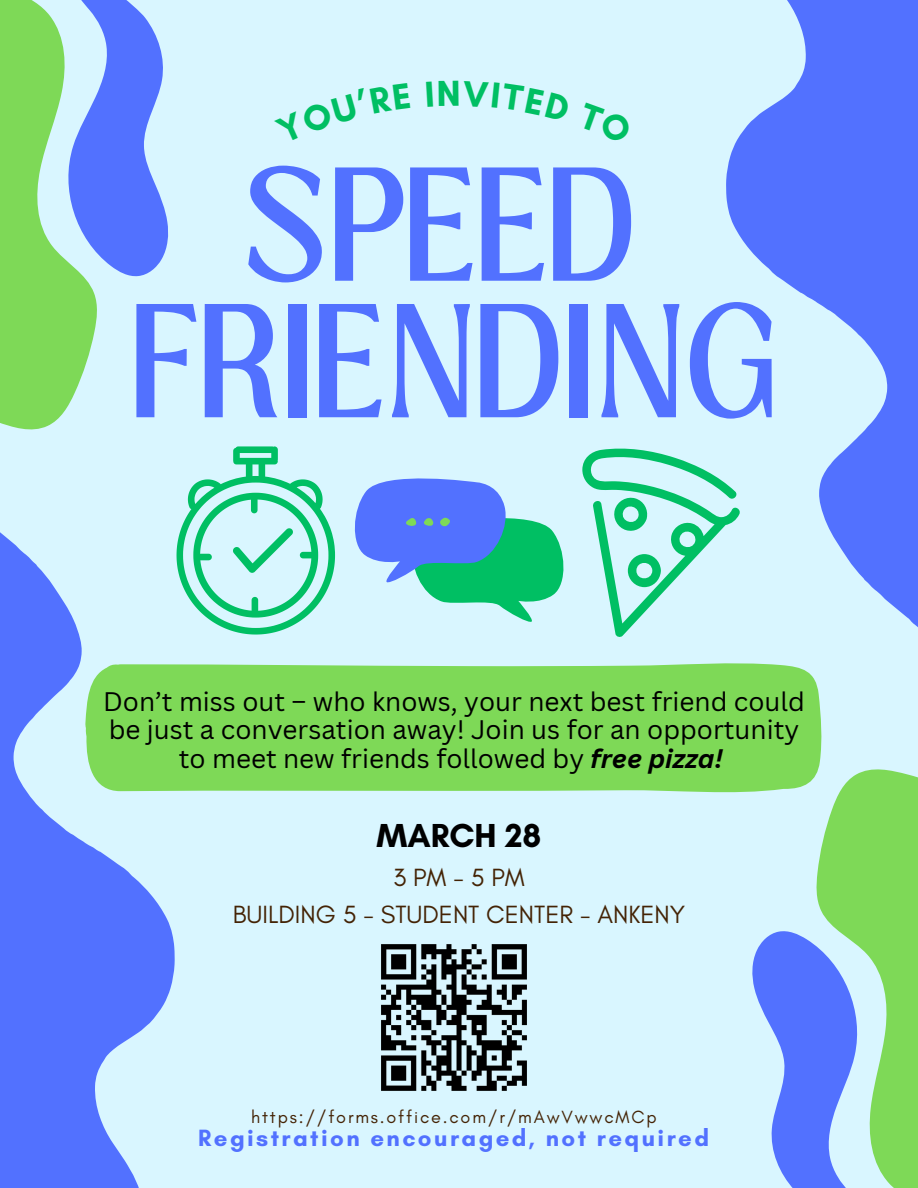
<style>
.page{position:relative;width:918px;height:1188px;background:#d9f6ff}
.page>*{position:absolute;margin:0;border:0;box-sizing:border-box;transform-origin:0 0}
.t1{font:124.2px/136.5px "Loubag";color:#5271ff;text-align:center}
.t2{font:700 33.9px "Glacial Indifference";color:#000}
.t3{font:26.1px/28.8px "Canva Sans";color:#000;text-align:center}
.t4{font:25.35px/36.6px "Glacial Indifference";color:#442305;text-align:center}
.t5{font:700 24px "Glacial Indifference";letter-spacing:.1em;color:#5271ff}
.t6{font:18px "Glacial Indifference";letter-spacing:.1em;color:#442305}
.s1{font-weight:700;font-style:italic}
</style>
<div class="page">
<svg style="left:0;top:532px;width:175px;height:656px;fill:#5271ff"></svg>
<svg style="left:726px;top:0;width:192px;height:627px;fill:#5271ff"></svg>
<svg style="left:0;top:288px;width:97px;height:142px;fill:#7ed957"></svg>
<svg style="left:0;top:0;width:169px;height:288px"></svg>
<svg style="left:816px;top:769px;width:102px;height:152px;background:#88dc6b"></svg>
<svg style="left:752px;top:921px;width:166px;height:267px"></svg>
<svg style="left:354px;top:478px;width:210px;height:144px"></svg>
<img style="left:381px;top:944px;width:146px;height:147px">
<svg style="left:177px;top:446px;width:158px;height:189px"></svg>
<svg style="left:582px;top:446px;width:160px;height:191px"></svg>
<svg style="left:85px;top:661px;width:738px;height:135px;background:#85db65"></svg>
<p class="t1" style="left:131px;top:160px;width:647px">SPEED<br>FRIENDING</p>
<p class="t3" style="left:103px;top:686px;width:703px">Don’t miss out – who knows, your next best friend could be just a conversation away! Join us for an opportunity to meet new friends followed by <span class="s1">free pizza!</span></p>
<p class="t2" style="left:377px;top:815px;width:166px">MARCH 28</p>
<p class="t4" style="left:233px;top:859px;width:454px">3PM-5PM<br>BUILDING 5 - STUDENT CENTER - ANKENY</p>
<p class="t6" style="left:251px;top:1106px;width:407px">https://forms.office.com/r/mAwVwwcMCp</p>
<p class="t5" style="left:198px;top:1123px;width:512px">Registration encouraged, not required</p>
</div>
